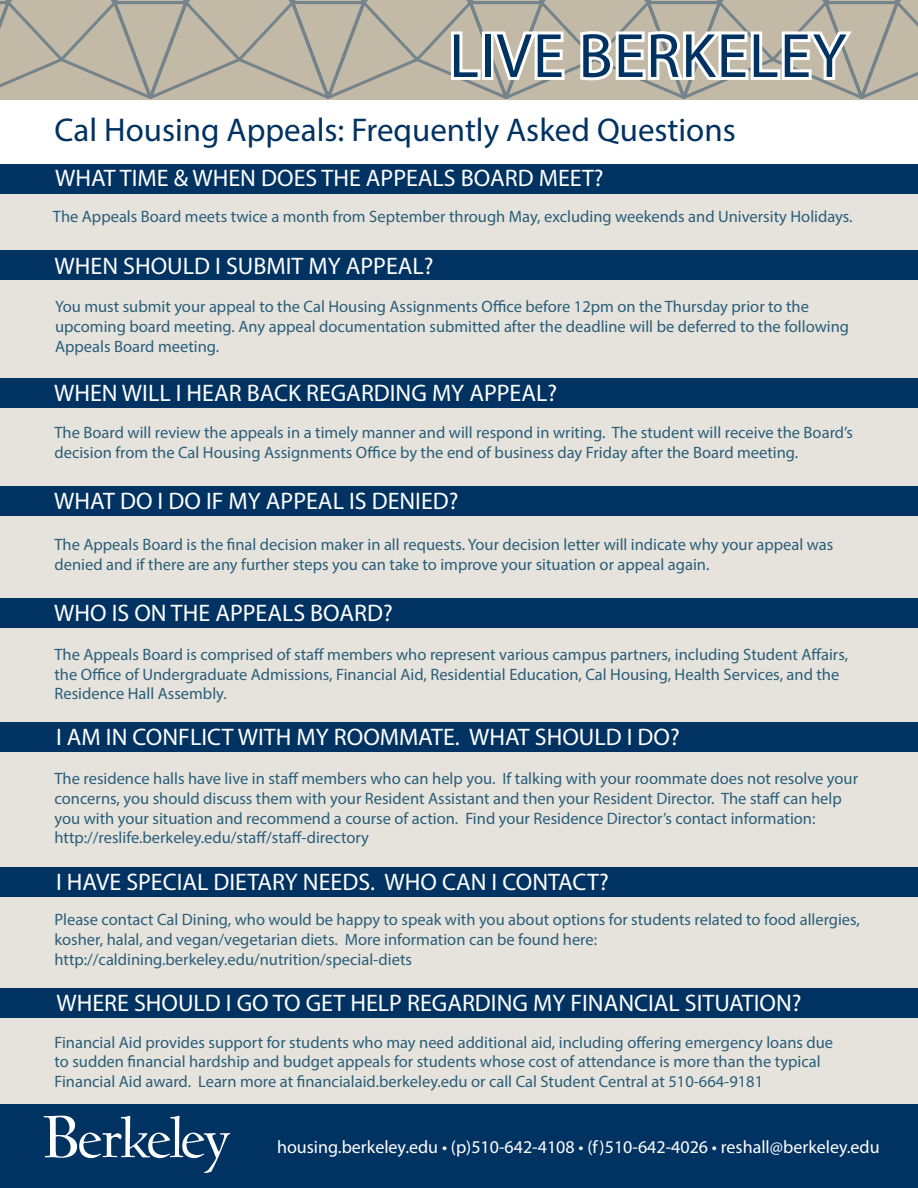
<style>
.page{position:relative;width:918px;height:1188px;background:#fff}
.page>*{position:absolute;margin:0;border:0;box-sizing:border-box;transform-origin:0 0}
.t1{font:63px "Myriad Pro";letter-spacing:.02em;color:#003262}
.t2{font:33px "Myriad Pro";color:#003262}
.Sub-header{font:24px "Myriad Pro";color:#fff}
.t3{font:18px "Myriad Pro";color:#fff}
.Body_Text{font:16.5px/19.8px "Myriad Pro";color:#2a5e79}
</style>
<div class="page">
<div style="left:0;top:165px;width:918px;height:950px;background:#e6e3dc"></div>
<div style="left:0;top:1104px;width:918px;height:84px;background:#003262"></div>
<div style="left:0;top:164px;width:918px;height:29px;background:#003262"></div>
<div style="left:0;top:251px;width:918px;height:29px;background:#003262"></div>
<div style="left:0;top:723px;width:918px;height:29px;background:#003262"></div>
<div style="left:0;top:867px;width:918px;height:30px;background:#003262"></div>
<svg style="left:0;top:0;width:918px;height:100px;background:#b9b2a3"></svg>
<svg style="left:448px;top:27px;width:120px;height:58px"></svg>
<svg style="left:577px;top:26px;width:280px;height:57px"></svg>
<svg style="left:44px;top:1116px;width:186px;height:57px"></svg>
<div style="left:0;top:378px;width:918px;height:29px;background:#003262"></div>
<div style="left:0;top:486px;width:918px;height:29px;background:#003262"></div>
<div style="left:0;top:599px;width:918px;height:29px;background:#003262"></div>
<div style="left:0;top:989px;width:918px;height:29px;background:#003262"></div>
<p class="t1" style="left:449px;top:17px;width:399px">LIVE BERKELEY</p>
<p class="t2" style="left:55px;top:110px;width:683px">Cal Housing Appeals: Frequently Asked Questions</p>
<p class="Sub-header" style="left:55px;top:163px;width:550px">WHAT TIME &amp; WHEN DOES THE APPEALS BOARD MEET?</p>
<p class="Body_Text" style="left:53px;top:207px;width:801px">The Appeals Board meets twice a month from September through May, excluding weekends and University Holidays.</p>
<p class="Sub-header" style="left:55px;top:251px;width:380px">WHEN SHOULD I SUBMIT MY APPEAL?</p>
<p class="Body_Text" style="left:55px;top:297px;width:796px">You must submit your appeal to the Cal Housing Assignments Office before 12pm on the Thursday prior to the upcoming board meeting. Any appeal documentation submitted after the deadline will be deferred to the following<br>Appeals Board meeting.</p>
<p class="Sub-header" style="left:54px;top:378px;width:504px">WHEN WILL I HEAR BACK REGARDING MY APPEAL?</p>
<p class="Body_Text" style="left:54px;top:423px;width:800px">The Board will review the appeals in a timely manner and will respond in writing. The student will receive the Board’s decision from the Cal Housing Assignments Office by the end of business day Friday after the Board meeting.</p>
<p class="Sub-header" style="left:54px;top:486px;width:406px">WHAT DO I DO IF MY APPEAL IS DENIED?</p>
<p class="Body_Text" style="left:54px;top:534px;width:780px">The Appeals Board is the final decision maker in all requests. Your decision letter will indicate why your appeal was denied and if there are any further steps you can take to improve your situation or appeal again.</p>
<p class="Sub-header" style="left:54px;top:598px;width:340px">WHO IS ON THE APPEALS BOARD?</p>
<p class="Body_Text" style="left:54px;top:644px;width:795px">The Appeals Board is comprised of staff members who represent various campus partners, including Student Affairs, the Office of Undergraduate Admissions, Financial Aid, Residential Education, Cal Housing, Health Services, and the<br>Residence Hall Assembly.</p>
<p class="Sub-header" style="left:56px;top:722px;width:625px">I AM IN CONFLICT WITH MY ROOMMATE. WHAT SHOULD I DO?</p>
<p class="Body_Text" style="left:54px;top:768px;width:805px">The residence halls have live in staff members who can help you. If talking with your roommate does not resolve your concerns, you should discuss them with your Resident Assistant and then your Resident Director. The staff can help you with your situation and recommend a course of action. Find your Residence Director’s contact information:</p>
<p class="Body_Text" style="left:54px;top:828px;width:316px">http://reslife.berkeley.edu/staff/staff-directory</p>
<p class="Sub-header" style="left:56px;top:867px;width:554px">I HAVE SPECIAL DIETARY NEEDS. WHO CAN I CONTACT?</p>
<p class="Body_Text" style="left:54px;top:909px;width:807px">Please contact Cal Dining, who would be happy to speak with you about options for students related to food allergies, kosher, halal, and vegan/vegetarian diets. More information can be found here:</p>
<p class="Body_Text" style="left:54px;top:949px;width:359px">http://caldining.berkeley.edu/nutrition/special-diets</p>
<p class="Sub-header" style="left:56px;top:988px;width:747px">WHERE SHOULD I GO TO GET HELP REGARDING MY FINANCIAL SITUATION?</p>
<p class="Body_Text" style="left:54px;top:1032px;width:780px">Financial Aid provides support for students who may need additional aid, including offering emergency loans due to sudden financial hardship and budget appeals for students whose cost of attendance is more than the typical<br>Financial Aid award. Learn more at financialaid.berkeley.edu or call Cal Student Central at 510-664-9181</p>
<p class="t3" style="left:277px;top:1136px;width:604px">housing.berkeley.edu • (p)510-642-4108 • (f)510-642-4026 • reshall@berkeley.edu</p>
</div>
